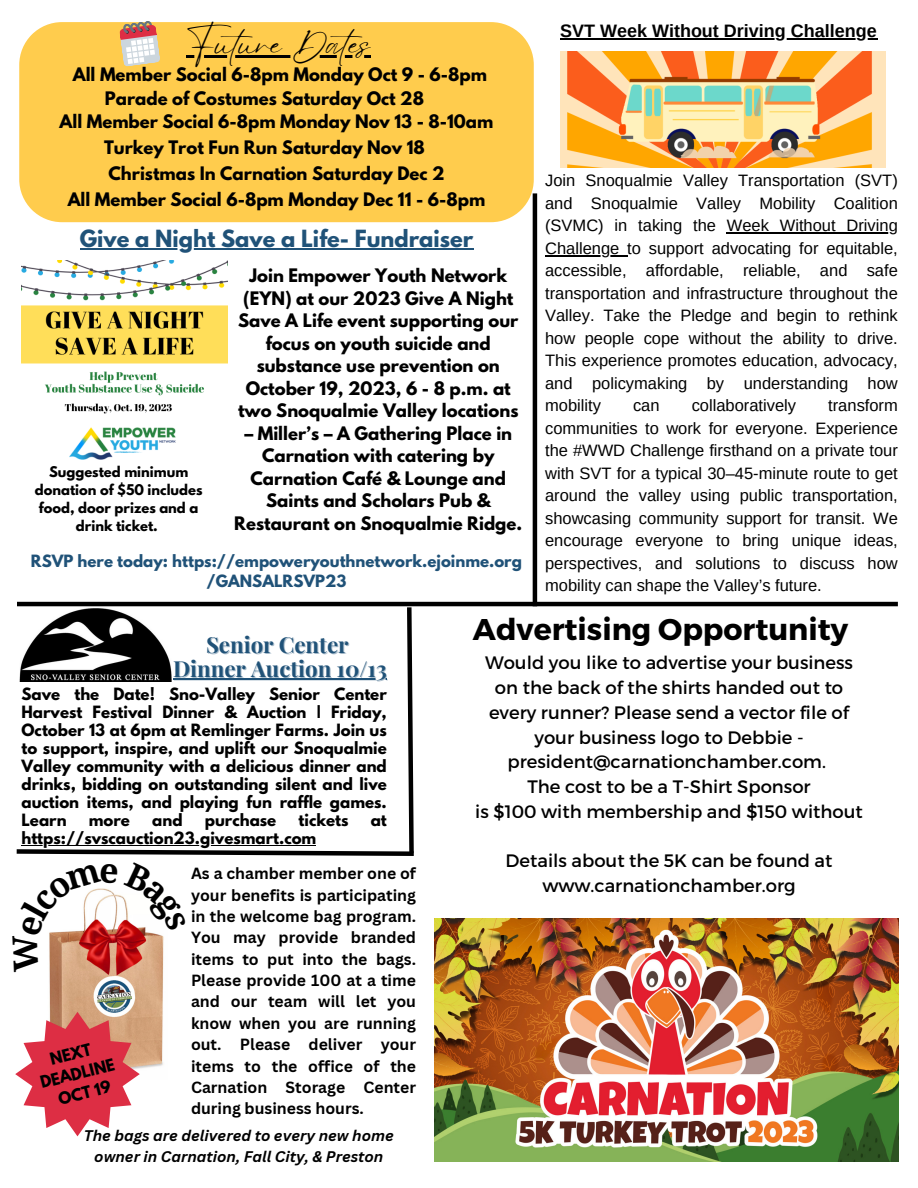
<style>
.page{position:relative;width:918px;height:1188px;background:#fff}
.page>*{position:absolute;margin:0;border:0;box-sizing:border-box;transform-origin:0 0}
.t1{font:33px "Eyesome Script";color:#000}
.t2{font:700 30px "Montserrat";color:#000}
.t3{font:700 22.2px "Playfair Display";color:#205278}
.t4{font:700 21px "League Spartan";color:#205278}
.t5{font:18px/24.8px "Montserrat";color:#000;text-align:center}
.t6{font:700 18px "Arimo";color:#000}
.t7{font:16.5px/22.5px "Arimo";color:#000;text-align:justify}
.t8{font:700 16.5px/22.5px "League Spartan";color:#000;text-align:center}
.t9{font:700 15.75px/21.3px "Canva Sans";color:#000;text-align:justify}
.t10{font:700 15px/18px "League Spartan";color:#000;text-align:justify}
.t11{font:italic 700 15px/20.2px "Canva Sans";color:#000;text-align:center}
.t12{font:700 15px "League Spartan";color:#205278}
.t13{font:700 14.85px "League Spartan";color:#000}
.t14{font:700 13.05px/17.9px "League Spartan";color:#000;text-align:center}
</style>
<div class="page">
<img style="left:15px;top:21px;width:884px;height:1141px">
<hr style="left:186px;top:56px;width:184px;height:2px;background:#000">
<hr style="left:80px;top:248px;width:393px;height:1px;background:#205278">
<hr style="left:727px;top:233px;width:171px;height:1px;background:#000">
<hr style="left:545px;top:255px;width:82px;height:1px;background:#000">
<hr style="left:560px;top:38px;width:317px;height:1px;background:#000">
<svg style="left:15px;top:603px;width:403px;height:369px"></svg>
<p class="t1" style="left:186px;top:23px;width:191px">Future Dates</p>
<p class="t8" style="left:73px;top:65px;width:416px">All Member Social 6-8pm Monday Oct 9 - 6-8pm</p>
<p class="t8" style="left:105px;top:89px;width:321px">Parade of Costumes Saturday Oct 28</p>
<p class="t8" style="left:60px;top:112px;width:435px">All Member Social 6-8pm Monday Nov 13 - 8-10am</p>
<p class="t8" style="left:104px;top:138px;width:322px">Turkey Trot Fun Run Saturday Nov 18</p>
<p class="t8" style="left:108px;top:164px;width:338px">Christmas In Carnation Saturday Dec 2</p>
<p class="t8" style="left:68px;top:190px;width:419px">All Member Social 6-8pm Monday Dec 11 - 6-8pm</p>
<p class="t4" style="left:80px;top:228px;width:395px">Give a Night Save a Life- Fundraiser</p>
<p class="t8" style="left:238px;top:266px;width:282px">Join Empower Youth Network (EYN) at our 2023 Give A Night<br>Save A Life event supporting our focus on youth suicide and substance use prevention on<br>October 19, 2023, 6 - 8 p.m. at two Snoqualmie Valley locations</p>
<p class="t8" style="left:234px;top:424px;width:289px">– Miller’s – A Gathering Place in<br>Carnation with catering by<br>Carnation Café &amp; Lounge and<br>Saints and Scholars Pub &amp;<br>Restaurant on Snoqualmie Ridge.</p>
<p class="t14" style="left:35px;top:465px;width:169px">Suggested minimum donation of $50 includes food, door prizes and a drink ticket.</p>
<p class="t12" style="left:31px;top:553px;width:493px">RSVP here today: https://empoweryouthnetwork.ejoinme.org</p>
<p class="t12" style="left:207px;top:574px;width:141px">/GANSALRSVP23</p>
<p class="t6" style="left:560px;top:21px;width:318px">SVT Week Without Driving Challenge</p>
<p class="t7" style="left:545px;top:169px;width:354px">Join Snoqualmie Valley Transportation (SVT) and Snoqualmie Valley Mobility Coalition (SVMC) in taking the Week Without Driving Challenge to support advocating for equitable, accessible, affordable, reliable, and safe transportation and infrastructure throughout the Valley. Take the Pledge and begin to rethink how people cope without the ability to drive.<br>This experience promotes education, advocacy, and policymaking by understanding how mobility</p>
<p class="t7" style="left:633px;top:394px;width:28px">can</p>
<p class="t7" style="left:692px;top:394px;width:106px">collaboratively</p>
<p class="t7" style="left:545px;top:394px;width:354px;text-indent:283px">transform communities to work for everyone. Experience the #WWD Challenge firsthand on a private tour with SVT for a typical 30–45-minute route to get around the valley using public transportation, showcasing community support for transit. We encourage everyone to bring unique ideas, perspectives, and solutions to discuss how mobility can shape the Valley’s future.</p>
<p class="t3" style="left:206px;top:629px;width:144px">Senior Center</p>
<p class="t3" style="left:173px;top:653px;width:215px">Dinner Auction 10/13</p>
<p class="t10" style="left:22px;top:687px;width:367px">Save the Date! Sno-Valley Senior Center Harvest Festival Dinner &amp; Auction | Friday, October 13 at 6pm at Remlinger Farms. Join us to support, inspire, and uplift our Snoqualmie Valley community with a delicious dinner and drinks, bidding on outstanding silent and live auction items, and playing fun raffle games.<br>Learn</p>
<p class="t10" style="left:89px;top:813px;width:43px">more</p>
<p class="t10" style="left:152px;top:813px;width:32px">and</p>
<p class="t10" style="left:205px;top:813px;width:73px">purchase</p>
<p class="t10" style="left:299px;top:813px;width:51px">tickets</p>
<p class="t10" style="left:371px;top:813px;width:18px">at</p>
<p class="t10" style="left:22px;top:831px;width:296px">https://svscauction23.givesmart.com</p>
<p class="t9" style="left:191px;top:862px;width:227px">As a chamber member one of your benefits is participating in the welcome bag program.<br>You may provide branded items to put into the bags.<br>Please provide 100 at a time and our team will let you know when you are running out. Please deliver your items to the office of the Carnation Storage Center during business hours.</p>
<p class="t13" style="left:49px;top:1052px;width:43px;rotate:-14deg">NEXT</p>
<p class="t13" style="left:39px;top:1075px;width:78px;rotate:-14deg">DEADLINE</p>
<p class="t13" style="left:57px;top:1092px;width:55px;rotate:-14deg">OCT 19</p>
<p class="t11" style="left:84px;top:1125px;width:312px">The bags are delivered to every new home owner in Carnation, Fall City, &amp; Preston</p>
<p class="t2" style="left:473px;top:610px;width:377px">Advertising Opportunity</p>
<p class="t5" style="left:485px;top:650px;width:370px">Would you like to advertise your business on the back of the shirts handed out to every runner? Please send a vector file of your business logo to Debbie - president@carnationchamber.com.</p>
<p class="t5" style="left:527px;top:773px;width:285px">The cost to be a T-Shirt Sponsor</p>
<p class="t5" style="left:475px;top:798px;width:389px">is $100 with membership and $150 without</p>
<p class="t5" style="left:506px;top:848px;width:328px">Details about the 5K can be found at www.carnationchamber.org</p>
</div>
